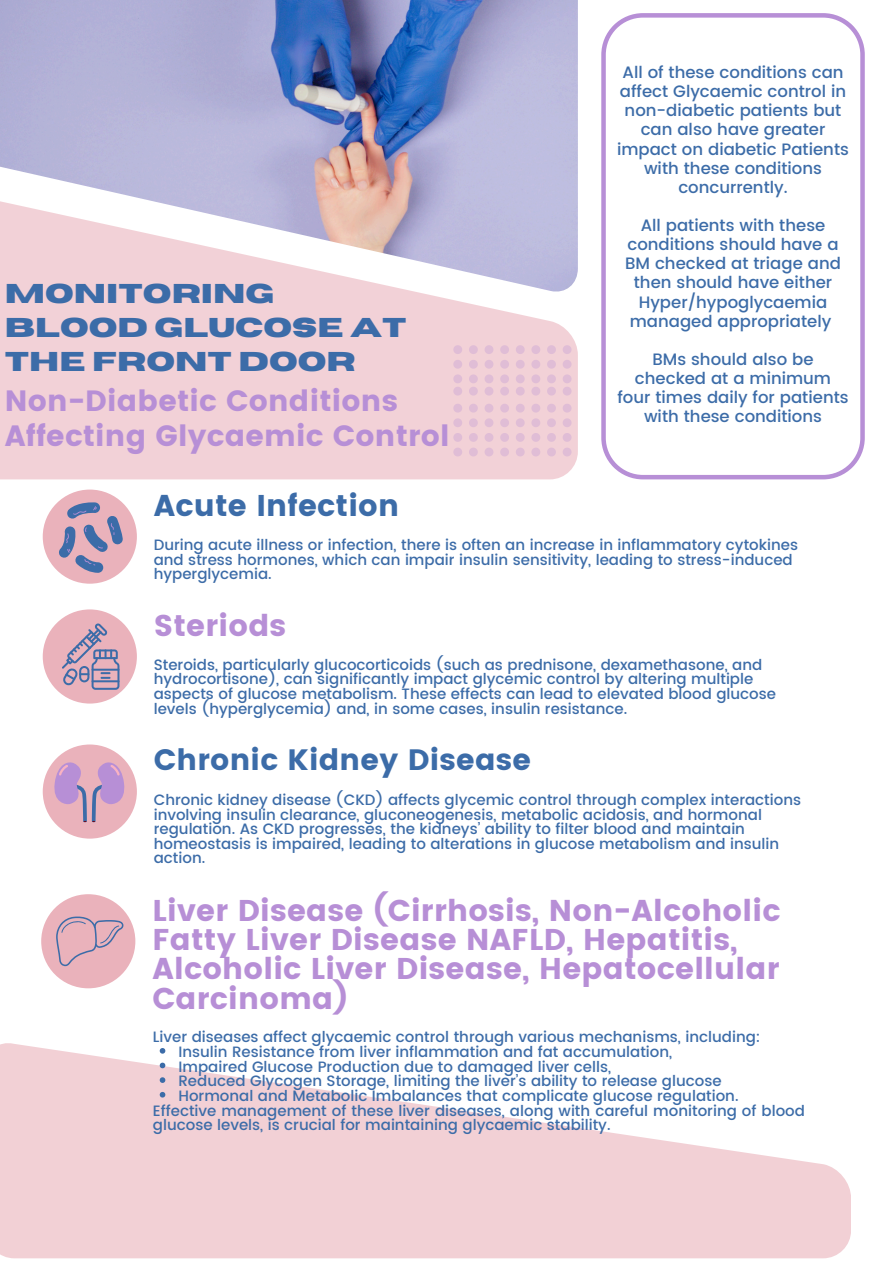
<style>
.page{position:relative;width:894px;height:1264px;background:#fff}
.page>*{position:absolute;margin:0;border:0;box-sizing:border-box;transform-origin:0 0}
.t1{font:30px/29.2px "Poppins";letter-spacing:.01em;color:#b78fd6}
.t2{font:30px "Poppins";letter-spacing:.01em;color:#3c6ca8}
.t3{font:29.4px "Poppins";letter-spacing:.01em;color:#3c6ca8}
.t4{font:29.25px/34.8px "Poppins";letter-spacing:.01em;color:#b78fd6}
.t5{font:700 27.15px/33.8px "Horizon";color:#3c6ca8}
.t6{font:500 16.5px/19.2px "Poppins";color:#3c6ca8;text-align:center}
.t7{font:500 15px/14.7px "Poppins";color:#3c6ca8}
</style>
<div class="page">
<img style="left:0;top:0;width:577px;height:200px">
<svg style="left:0;top:200px;width:577px;height:279px;background:#ecd2da"></svg>
<svg style="left:601px;top:13px;width:263px;height:466px"></svg>
<div style="left:43px;top:489px;width:94px;height:94px;background:#eab2bb;border-radius:50%"></div>
<div style="left:43px;top:609px;width:94px;height:94px;background:#eab2bb;border-radius:50%"></div>
<div style="left:43px;top:744px;width:94px;height:94px;background:#eab2bb;border-radius:50%"></div>
<div style="left:41px;top:894px;width:94px;height:94px;background:#eab2bb;border-radius:50%"></div>
<svg style="left:453px;top:345px;width:9px;height:9px"></svg>
<svg style="left:469px;top:345px;width:8px;height:9px"></svg>
<svg style="left:484px;top:345px;width:9px;height:9px"></svg>
<svg style="left:500px;top:345px;width:9px;height:9px"></svg>
<svg style="left:515px;top:345px;width:9px;height:9px"></svg>
<svg style="left:531px;top:345px;width:9px;height:9px"></svg>
<svg style="left:547px;top:345px;width:8px;height:9px"></svg>
<svg style="left:562px;top:345px;width:9px;height:9px"></svg>
<svg style="left:453px;top:360px;width:9px;height:35px"></svg>
<svg style="left:469px;top:360px;width:8px;height:35px"></svg>
<svg style="left:484px;top:360px;width:9px;height:35px"></svg>
<svg style="left:500px;top:360px;width:9px;height:35px"></svg>
<svg style="left:515px;top:360px;width:9px;height:35px"></svg>
<svg style="left:531px;top:360px;width:9px;height:35px"></svg>
<svg style="left:547px;top:360px;width:8px;height:35px"></svg>
<svg style="left:562px;top:360px;width:9px;height:35px"></svg>
<svg style="left:453px;top:404px;width:9px;height:8px"></svg>
<svg style="left:469px;top:404px;width:8px;height:8px"></svg>
<svg style="left:484px;top:404px;width:9px;height:8px"></svg>
<svg style="left:500px;top:404px;width:9px;height:8px"></svg>
<svg style="left:515px;top:404px;width:9px;height:8px"></svg>
<svg style="left:531px;top:404px;width:9px;height:8px"></svg>
<svg style="left:547px;top:404px;width:8px;height:8px"></svg>
<svg style="left:562px;top:404px;width:9px;height:8px"></svg>
<svg style="left:453px;top:418px;width:9px;height:9px"></svg>
<svg style="left:469px;top:418px;width:8px;height:9px"></svg>
<svg style="left:484px;top:418px;width:9px;height:9px"></svg>
<svg style="left:500px;top:418px;width:9px;height:9px"></svg>
<svg style="left:515px;top:418px;width:9px;height:9px"></svg>
<svg style="left:531px;top:418px;width:9px;height:9px"></svg>
<svg style="left:547px;top:418px;width:8px;height:9px"></svg>
<svg style="left:562px;top:418px;width:9px;height:9px"></svg>
<svg style="left:453px;top:433px;width:9px;height:23px"></svg>
<svg style="left:469px;top:433px;width:8px;height:23px"></svg>
<svg style="left:484px;top:433px;width:9px;height:23px"></svg>
<svg style="left:500px;top:433px;width:9px;height:23px"></svg>
<svg style="left:515px;top:433px;width:9px;height:23px"></svg>
<svg style="left:531px;top:433px;width:9px;height:23px"></svg>
<svg style="left:547px;top:433px;width:8px;height:23px"></svg>
<svg style="left:562px;top:433px;width:9px;height:23px"></svg>
<svg style="left:58px;top:501px;width:65px;height:71px"></svg>
<svg style="left:62px;top:623px;width:57px;height:66px"></svg>
<svg style="left:52px;top:761px;width:73px;height:61px"></svg>
<svg style="left:0;top:1043px;width:850px;height:215px;fill:#f2d0d5"></svg>
<svg style="left:56px;top:916px;width:67px;height:50px"></svg>
<svg style="left:160px;top:1048px;width:5px;height:5px"></svg>
<svg style="left:160px;top:1062px;width:5px;height:6px"></svg>
<svg style="left:160px;top:1077px;width:5px;height:5px"></svg>
<svg style="left:160px;top:1091px;width:5px;height:6px"></svg>
<h1 class="t5" style="left:5px;top:278px;width:403px">MONITORING<br>BLOOD GLUCOSE AT<br>THE FRONT DOOR</h1>
<p class="t4" style="left:5px;top:383px;width:446px">Non-Diabetic Conditions<br>Affecting Glycaemic Control</p>
<h1 class="t6" style="left:617px;top:63px;width:233px">All of these conditions can affect Glycaemic control in non-diabetic patients but can also have greater impact on diabetic Patients with these conditions concurrently.</h1>
<h2 class="t6" style="left:625px;top:216px;width:217px">All patients with these conditions should have a<br>BM checked at triage and then should have either<br>Hyper/hypoglycaemia managed appropriately</h2>
<h2 class="t6" style="left:617px;top:350px;width:233px">BMs should also be checked at a minimum four times daily for patients with these conditions</h2>
<h2 class="t2" style="left:154px;top:488px;width:247px">Acute Infection</h2>
<p class="t7" style="left:154px;top:537px;width:645px">During acute illness or infection, there is often an increase in inflammatory cytokines and stress hormones, which can impair insulin sensitivity, leading to stress-induced hyperglycemia.</p>
<h1 class="t1" style="left:154px;top:611px;width:134px">Steriods</h1>
<h2 class="t7" style="left:154px;top:657px;width:623px">Steroids, particularly glucocorticoids (such as prednisone, dexamethasone, and hydrocortisone), can significantly impact glycemic control by altering multiple aspects of glucose metabolism. These effects can lead to elevated blood glucose levels (hyperglycemia) and, in some cases, insulin resistance.</h2>
<p class="t3" style="left:154px;top:742px;width:379px">Chronic Kidney Disease</p>
<h1 class="t7" style="left:154px;top:792px;width:648px">Chronic kidney disease (CKD) affects glycemic control through complex interactions involving insulin clearance, gluconeogenesis, metabolic acidosis, and hormonal regulation. As CKD progresses, the kidneys’ ability to filter blood and maintain homeostasis is impaired, leading to alterations in glucose metabolism and insulin action.</h1>
<h2 class="t1" style="left:152px;top:895px;width:629px">Liver Disease (Cirrhosis, Non-Alcoholic Fatty Liver Disease NAFLD, Hepatitis, Alcoholic Liver Disease, Hepatocellular Carcinoma)</h2>
<p class="t7" style="left:153px;top:1029px;width:609px">Liver diseases affect glycaemic control through various mechanisms, including:</p>
<h1 class="t7" style="left:178px;top:1044px;width:495px">Insulin Resistance from liver inflammation and fat accumulation,</h1>
<h2 class="t7" style="left:178px;top:1059px;width:434px">Impaired Glucose Production due to damaged liver cells,</h2>
<p class="t7" style="left:178px;top:1073px;width:544px">Reduced Glycogen Storage, limiting the liver’s ability to release glucose</p>
<h1 class="t7" style="left:178px;top:1088px;width:561px">Hormonal and Metabolic Imbalances that complicate glucose regulation.</h1>
<h2 class="t7" style="left:153px;top:1102px;width:653px">Effective management of these liver diseases, along with careful monitoring of blood glucose levels, is crucial for maintaining glycaemic stability.</h2>
</div>
